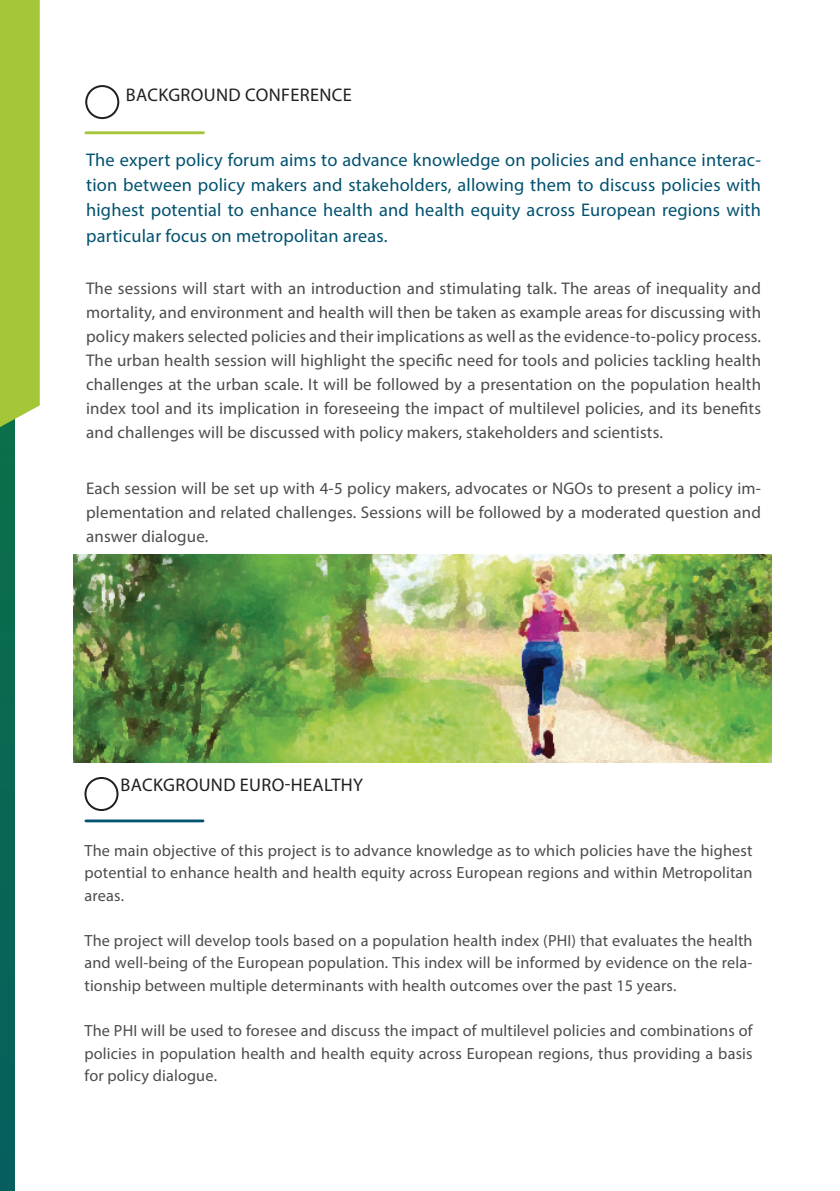
<style>
.page{position:relative;width:840px;height:1191px;background:#fff}
.page>*{position:absolute;margin:0;border:0;box-sizing:border-box;transform-origin:0 0}
.t1{font:18.4px/25.4px "Myriad Pro";letter-spacing:.01em;color:#025270;text-align:justify}
.t2{font:18.4px "Myriad Pro";letter-spacing:.02em;color:#231f20}
.t3{font:17px/24px "Myriad Pro";letter-spacing:.01em;color:#4b4c4d;text-align:justify}
.t4{font:16.2px/22.6px "Myriad Pro";letter-spacing:.01em;color:#4b4c4d;text-align:justify}
</style>
<div class="page">
<div style="left:84px;top:777px;width:34px;height:34px;border:2px solid #231f20;border-radius:50%"></div>
<div style="left:0;top:0;width:15px;height:1191px;background:#086753"></div>
<hr style="left:86px;top:131px;width:117px;height:3px;background:#a6c639">
<hr style="left:86px;top:819px;width:117px;height:3px;background:#025270">
<div style="left:0;top:0;width:40px;height:427px;background:#a6c639"></div>
<div style="left:85px;top:85px;width:34px;height:34px;border:2px solid #231f20;border-radius:50%"></div>
<img style="left:74px;top:554px;width:697px;height:208px">
<p class="t2" style="left:126px;top:83px;width:227px">BACKGROUND CONFERENCE</p>
<p class="t1" style="left:86px;top:146px;width:676px">The expert policy forum aims to advance knowledge on policies and enhance interac&shy;tion between policy makers and stakeholders, allowing them to discuss policies with highest potential to enhance health and health equity across European regions with particular focus on metropolitan areas.</p>
<p class="t3" style="left:86px;top:276px;width:676px">The sessions will start with an introduction and stimulating talk. The areas of inequality and mortality, and environment and health will then be taken as example areas for discussing with policy makers selected policies and their implications as well as the evidence-to-policy process.<br>The urban health session will highlight the specific need for tools and policies tackling health challenges at the urban scale. It will be followed by a presentation on the population health index tool and its implication in foreseeing the impact of multilevel policies, and its benefits and challenges will be discussed with policy makers, stakeholders and scientists.</p>
<p class="t3" style="left:86px;top:476px;width:676px">Each session will be set up with 4-5 policy makers, advocates or NGOs to present a policy im&shy;plementation and related challenges. Sessions will be followed by a moderated question and answer dialogue.</p>
<p class="t2" style="left:120px;top:773px;width:244px">BACKGROUND EURO-HEALTHY</p>
<p class="t4" style="left:84px;top:838px;width:669px">The main objective of this project is to advance knowledge as to which policies have the highest potential to enhance health and health equity across European regions and within Metropolitan areas.</p>
<p class="t4" style="left:84px;top:928px;width:669px">The project will develop tools based on a population health index (PHI) that evaluates the health and well-being of the European population. This index will be informed by evidence on the rela&shy;tionship between multiple determinants with health outcomes over the past 15 years.</p>
<p class="t4" style="left:84px;top:1019px;width:669px">The PHI will be used to foresee and discuss the impact of multilevel policies and combinations of policies in population health and health equity across European regions, thus providing a basis for policy dialogue.</p>
</div>
